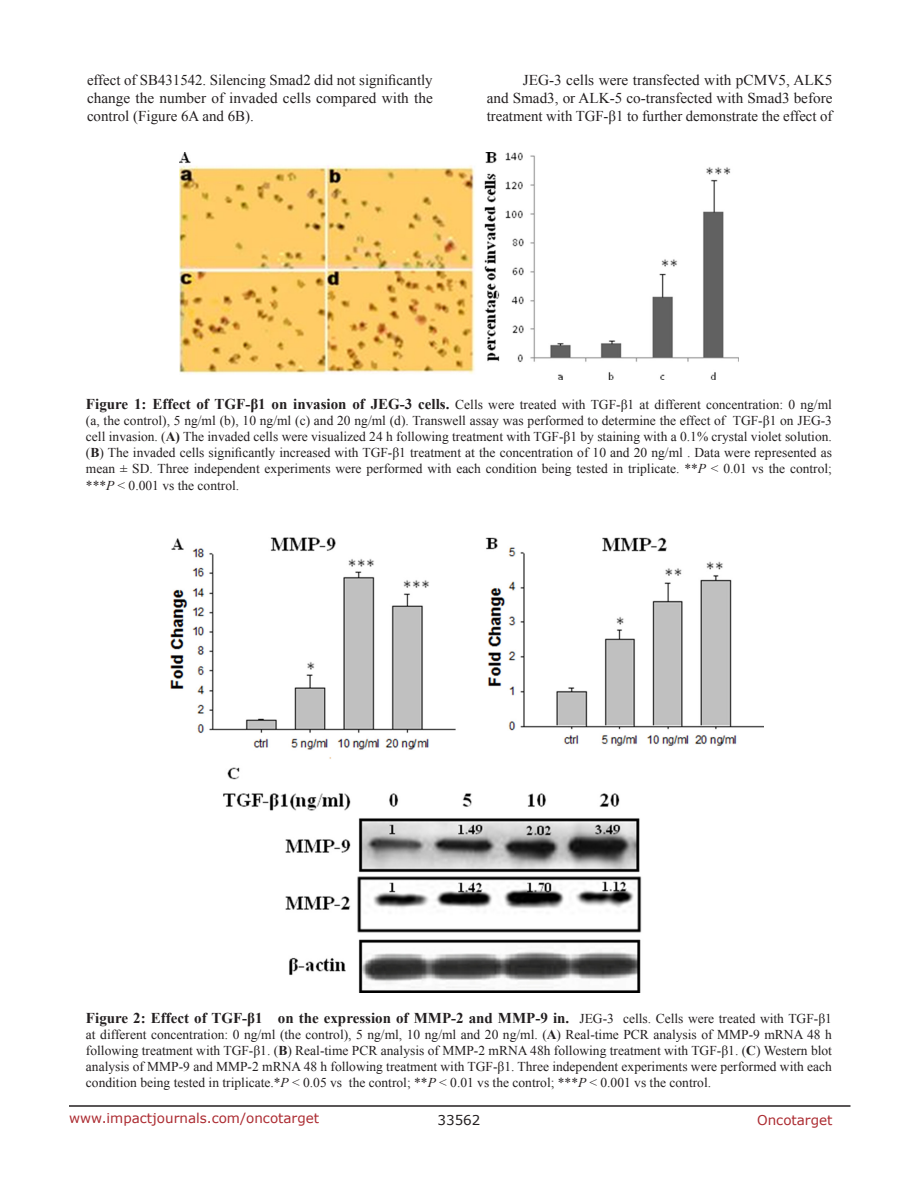
<style>
.page{position:relative;width:918px;height:1188px;background:#fff}
.page>*{position:absolute;margin:0;border:0;box-sizing:border-box;transform-origin:0 0}
.BodyText{font:15px/18px "Times New Roman";color:#231f20;text-align:justify}
.FigureText{font:700 15px "Times New Roman";color:#231f20}
.FigureText-2{font:13.5px/16.2px "Times New Roman";color:#231f20;text-align:justify}
.t1{font:13.5px "Verdana";color:#ac2b31}
.t2{font:13.5px "Verdana";color:#231f20}
.s1{font-weight:700;font-size:15px}
.s2{font-weight:700}
.s3{font-style:italic}
.s4{font-weight:400;font-size:13.5px}
</style>
<div class="page">
<hr style="left:69px;top:1105px;width:781px;height:2px;background:#231f20">
<img style="left:180px;top:153px;width:558px;height:226px">
<img style="left:170px;top:538px;width:593px;height:454px">
<p class="BodyText" style="left:87px;top:71px;width:347px">effect of SB431542. Silencing Smad2 did not significantly change the number of invaded cells compared with the control (Figure 6A and 6B).</p>
<p class="BodyText" style="left:487px;top:71px;width:347px;text-indent:36px">JEG-3 cells were transfected with pCMV5, ALK5 and Smad3, or ALK-5 co-transfected with Smad3 before treatment with TGF-β1 to further demonstrate the effect of</p>
<p class="FigureText-2" style="left:86px;top:396px;width:748px"><span class="s1">Figure 1: Effect of TGF-β1 on invasion of JEG-3 cells.</span> Cells were treated with TGF-β1 at different concentration: 0 ng/ml (a, the control), 5 ng/ml (b), 10 ng/ml (c) and 20 ng/ml (d). Transwell assay was performed to determine the effect of TGF-β1 on JEG-3 cell invasion. (<span class="s2">A)</span> The invaded cells were visualized 24 h following treatment with TGF-β1 by staining with a 0.1% crystal violet solution. (<span class="s2">B</span>) The invaded cells significantly increased with TGF-β1 treatment at the concentration of 10 and 20 ng/ml . Data were represented as mean ± SD. Three independent experiments were performed with each condition being tested in triplicate. **<span class="s3">P</span> &lt; 0.01 vs the control; ***<span class="s3">P</span> &lt; 0.001 vs the control.</p>
<p class="FigureText" style="left:86px;top:1007px;width:747px">Figure 2: Effect of TGF-β1 on the expression of MMP-2 and MMP-9 in. <span class="s4">JEG-3 cells. Cells were treated with TGF-β1</span></p>
<p class="FigureText-2" style="left:86px;top:1026px;width:748px">at different concentration: 0 ng/ml (the control), 5 ng/ml, 10 ng/ml and 20 ng/ml. (<span class="s2">A</span>) Real-time PCR analysis of MMP-9 mRNA 48 h following treatment with TGF-β1. (<span class="s2">B</span>) Real-time PCR analysis of MMP-2 mRNA 48h following treatment with TGF-β1. (<span class="s2">C</span>) Western blot analysis of MMP-9 and MMP-2 mRNA 48 h following treatment with TGF-β1. Three independent experiments were performed with each condition being tested in triplicate.*<span class="s3">P</span> &lt; 0.05 vs the control; **<span class="s3">P</span> &lt; 0.01 vs the control; ***<span class="s3">P</span> &lt; 0.001 vs the control.</p>
<p class="t1" style="left:69px;top:1109px;width:252px">www.impactjournals.com/oncotarget</p>
<p class="t2" style="left:438px;top:1111px;width:44px">33562</p>
<p class="t1" style="left:757px;top:1111px;width:77px">Oncotarget</p>
</div>
